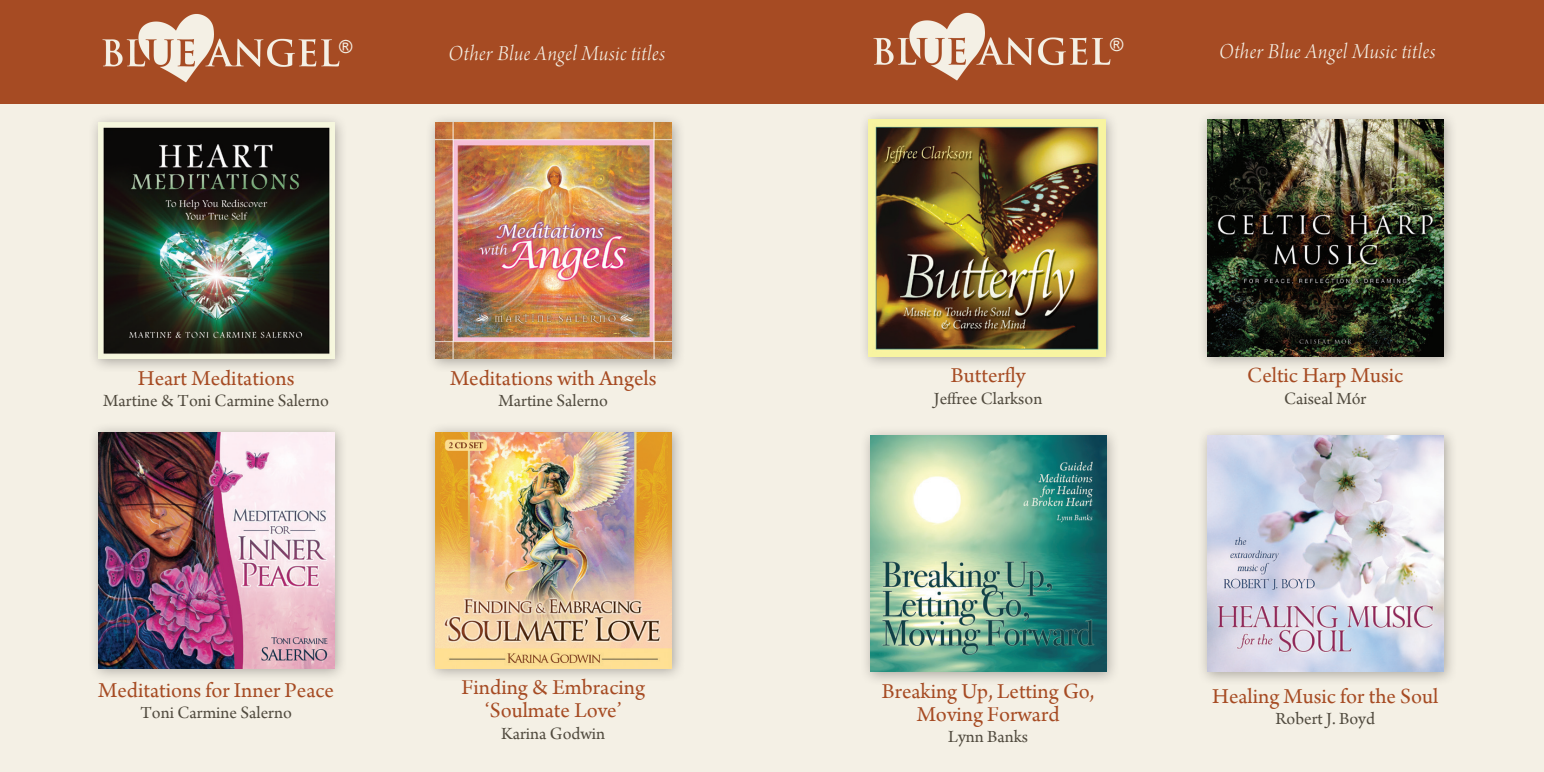
<style>
.page{position:relative;width:1544px;height:772px;background:#fff}
.page>*{position:absolute;margin:0;border:0;box-sizing:border-box;transform-origin:0 0}
.t1{font:22.5px "Arno Pro";color:#a64b23}
.t2{font:22.5px "Arno Pro Light Italic Display";letter-spacing:.02em;color:#f4f0e5}
.t3{font:18px "Arno Pro";color:#504a3e}
.t4{font:18px "Arial";color:#f4f0e5}
</style>
<div class="page">
<div style="left:0;top:0;width:1543px;height:772px;background:#f4f0e5"></div>
<div style="left:88px;top:112px;width:261px;height:261px;background:#231f20;opacity:.35"></div>
<img style="left:98px;top:123px;width:236px;height:236px">
<div style="left:425px;top:112px;width:260px;height:261px;background:#231f20;opacity:.35"></div>
<img style="left:435px;top:123px;width:236px;height:236px">
<div style="left:88px;top:422px;width:261px;height:261px;background:#231f20;opacity:.35"></div>
<img style="left:98px;top:432px;width:236px;height:236px">
<div style="left:425px;top:422px;width:260px;height:261px;background:#231f20;opacity:.35"></div>
<img style="left:435px;top:432px;width:236px;height:236px">
<div style="left:0;top:0;width:1543px;height:103px;background:#a64b23"></div>
<svg style="left:873px;top:12px;width:238px;height:69px"></svg>
<svg style="left:102px;top:14px;width:238px;height:69px"></svg>
<div style="left:858px;top:109px;width:261px;height:261px;background:#231f20;opacity:.35"></div>
<img style="left:869px;top:120px;width:236px;height:236px">
<div style="left:1196px;top:109px;width:261px;height:261px;background:#231f20;opacity:.35"></div>
<img style="left:1207px;top:120px;width:236px;height:236px">
<div style="left:859px;top:425px;width:261px;height:261px;background:#231f20;opacity:.35"></div>
<img style="left:870px;top:436px;width:236px;height:236px">
<div style="left:1196px;top:425px;width:261px;height:261px;background:#231f20;opacity:.35"></div>
<img style="left:1207px;top:436px;width:236px;height:236px">
<p class="t4" style="left:1110px;top:33px;width:15px">®</p>
<p class="t4" style="left:339px;top:35px;width:15px">®</p>
<p class="t2" style="left:449px;top:40px;width:218px">Other Blue Angel Music titles</p>
<p class="t2" style="left:1219px;top:39px;width:218px">Other Blue Angel Music titles</p>
<p class="t1" style="left:138px;top:365px;width:158px">Heart Meditations</p>
<p class="t3" style="left:103px;top:391px;width:227px">Martine &amp; Toni Carmine Salerno</p>
<p class="t1" style="left:450px;top:365px;width:208px">Meditations with Angels</p>
<p class="t3" style="left:498px;top:391px;width:111px">Martine Salerno</p>
<p class="t1" style="left:951px;top:362px;width:76px">Butterfly</p>
<p class="t3" style="left:934px;top:388px;width:110px">Jeffree Clarkson</p>
<p class="t1" style="left:1247px;top:362px;width:158px">Celtic Harp Music</p>
<p class="t3" style="left:1284px;top:388px;width:84px">Caiseal Mór</p>
<p class="t1" style="left:98px;top:677px;width:237px">Meditations for Inner Peace</p>
<p class="t3" style="left:140px;top:702px;width:153px">Toni Carmine Salerno</p>
<p class="t1" style="left:461px;top:675px;width:185px">Finding &amp; Embracing</p>
<p class="t1" style="left:485px;top:697px;width:138px">‘Soulmate Love’</p>
<p class="t3" style="left:501px;top:723px;width:105px">Karina Godwin</p>
<p class="t1" style="left:882px;top:679px;width:214px">Breaking Up, Letting Go,</p>
<p class="t1" style="left:916px;top:701px;width:144px">Moving Forward</p>
<p class="t3" style="left:948px;top:727px;width:81px">Lynn Banks</p>
<p class="t1" style="left:1212px;top:683px;width:228px">Healing Music for the Soul</p>
<p class="t3" style="left:1275px;top:709px;width:101px">Robert J. Boyd</p>
</div>
